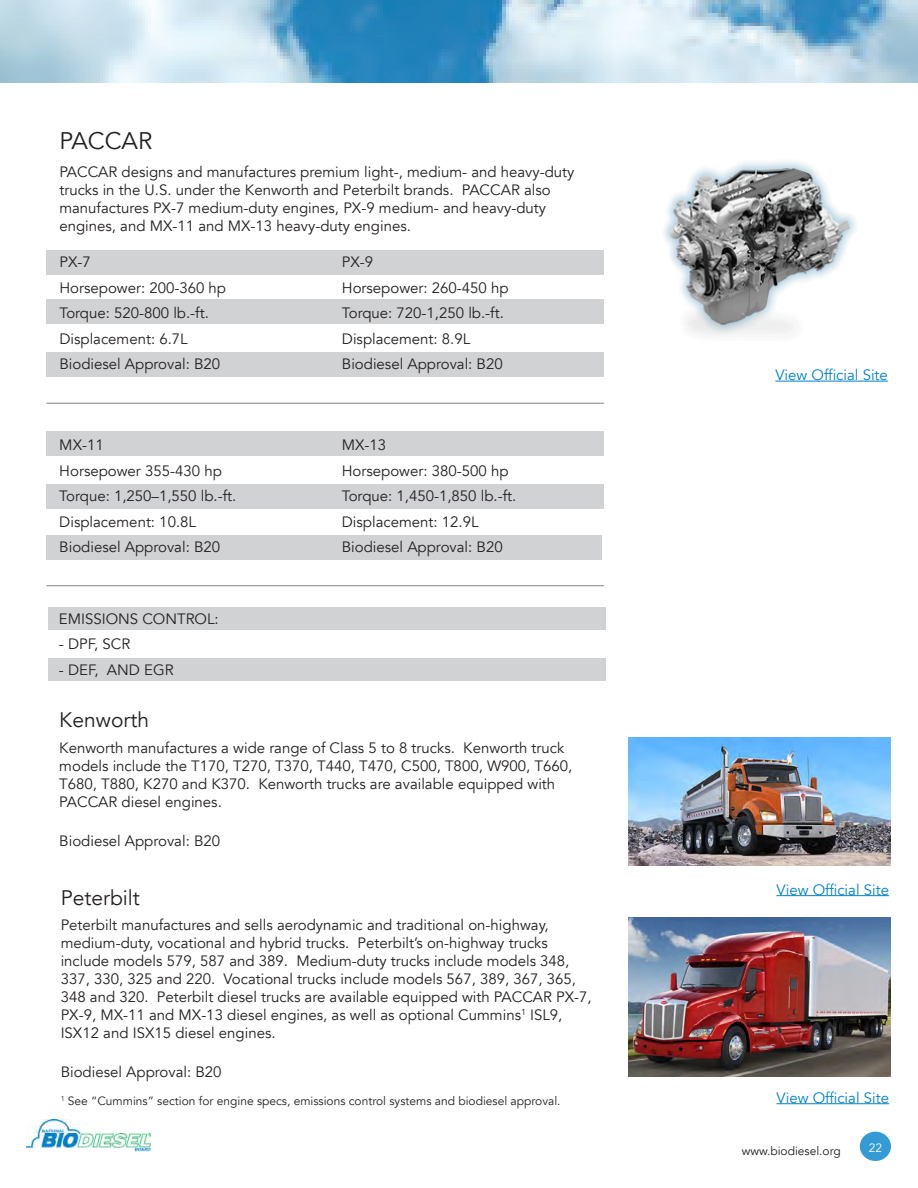
<style>
.page{position:relative;width:918px;height:1188px;background:#fff}
.page>*{position:absolute;margin:0;border:0;box-sizing:border-box;transform-origin:0 0}
.t1{font:24px "Avenir";color:#231f20}
.t2{font:21px "Avenir";color:#231f20}
.t3{font:15px/25.5px "Avenir";color:#231f20}
.t4{font:15px "Avenir";color:#0082c8}
.t5{font:12px "Avenir";color:#231f20}
.t6{font:12px "Avenir";color:#fff}
</style>
<div class="page">
<img style="left:0;top:0;width:918px;height:82px">
<img style="left:27px;top:1119px;width:124px;height:33px">
<div style="left:860px;top:1132px;width:31px;height:29px;background:#349bd5;border-radius:50%"></div>
<div style="left:46px;top:536px;width:556px;height:24px;background:#d1d2d4"></div>
<div style="left:46px;top:431px;width:558px;height:25px;background:#d1d2d4"></div>
<div style="left:46px;top:484px;width:558px;height:24px;background:#d1d2d4"></div>
<div style="left:46px;top:300px;width:558px;height:24px;background:#d1d2d4"></div>
<div style="left:46px;top:352px;width:558px;height:25px;background:#d1d2d4"></div>
<div style="left:46px;top:250px;width:558px;height:24px;background:#d1d2d4"></div>
<hr style="left:46px;top:403px;width:558px;height:1px;background:#808285">
<img style="left:663px;top:161px;width:193px;height:175px">
<img style="left:629px;top:738px;width:262px;height:128px">
<hr style="left:775px;top:381px;width:113px;height:1px;background:#0082c8">
<hr style="left:777px;top:895px;width:112px;height:1px;background:#0082c8">
<hr style="left:777px;top:1103px;width:112px;height:1px;background:#0082c8">
<img style="left:629px;top:918px;width:262px;height:159px">
<hr style="left:46px;top:585px;width:558px;height:1px;background:#808285">
<div style="left:48px;top:607px;width:558px;height:23px;background:#d1d2d4"></div>
<div style="left:48px;top:658px;width:558px;height:23px;background:#d1d2d4"></div>
<h1 class="t1" style="left:59px;top:125px;width:94px">PACCAR</h1>
<p class="t3" style="left:59px;top:163px;width:517px;line-height:18px">PACCAR designs and manufactures premium light-, medium- and heavy-duty trucks in the U.S. under the Kenworth and Peterbilt brands. PACCAR also manufactures PX-7 medium-duty engines, PX-9 medium- and heavy-duty engines, and MX-11 and MX-13 heavy-duty engines.</p>
<p class="t3" style="left:59px;top:249px;width:168px">PX-7<br>Horsepower: 200-360 hp<br>Torque: 520-800 lb.-ft.<br>Displacement: 6.7L<br>Biodiesel Approval: B20</p>
<p class="t3" style="left:342px;top:249px;width:168px">PX-9<br>Horsepower: 260-450 hp<br>Torque: 720-1,250 lb.-ft.<br>Displacement: 8.9L<br>Biodiesel Approval: B20</p>
<p class="t3" style="left:59px;top:433px;width:178px">MX-11<br>Horsepower 355-430 hp<br>Torque: 1,250–1,550 lb.-ft.<br>Displacement: 10.8L<br>Biodiesel Approval: B20</p>
<p class="t3" style="left:342px;top:433px;width:176px">MX-13<br>Horsepower: 380-500 hp<br>Torque: 1,450-1,850 lb.-ft.<br>Displacement: 12.9L<br>Biodiesel Approval: B20</p>
<p class="t3" style="left:59px;top:606px;width:161px">EMISSIONS CONTROL:</p>
<p class="t3" style="left:59px;top:632px;width:73px">- DPF, SCR</p>
<p class="t3" style="left:59px;top:657px;width:116px">- DEF, AND EGR</p>
<h2 class="t2" style="left:59px;top:706px;width:91px">Kenworth</h2>
<p class="t3" style="left:59px;top:739px;width:515px;line-height:18px">Kenworth manufactures a wide range of Class 5 to 8 trucks. Kenworth truck models include the T170, T270, T370, T440, T470, C500, T800, W900, T660, T680, T880, K270 and K370. Kenworth trucks are available equipped with PACCAR diesel engines.</p>
<p class="t3" style="left:59px;top:828px;width:162px">Biodiesel Approval: B20</p>
<h2 class="t2" style="left:61px;top:884px;width:81px">Peterbilt</h2>
<p class="t3" style="left:61px;top:916px;width:533px;line-height:18px">Peterbilt manufactures and sells aerodynamic and traditional on-highway, medium-duty, vocational and hybrid trucks. Peterbilt’s on-highway trucks include models 579, 587 and 389. Medium-duty trucks include models 348, 337, 330, 325 and 220. Vocational trucks include models 567, 389, 367, 365, 348 and 320. Peterbilt diesel trucks are available equipped with PACCAR PX-7, PX-9, MX-11 and MX-13 diesel engines, as well as optional Cummins<sup>1</sup> ISL9, ISX12 and ISX15 diesel engines.</p>
<p class="t3" style="left:61px;top:1060px;width:162px">Biodiesel Approval: B20</p>
<p class="t5" style="left:61px;top:1093px;width:501px"><sup>1</sup> See “Cummins” section for engine specs, emissions control systems and biodiesel approval.</p>
<p class="t4" style="left:775px;top:365px;width:114px">View Official Site</p>
<p class="t4" style="left:777px;top:880px;width:114px">View Official Site</p>
<p class="t4" style="left:777px;top:1088px;width:114px">View Official Site</p>
<p class="t5" style="left:742px;top:1143px;width:101px">www.biodiesel.org</p>
<p class="t6" style="left:869px;top:1140px;width:15px">22</p>
</div>
